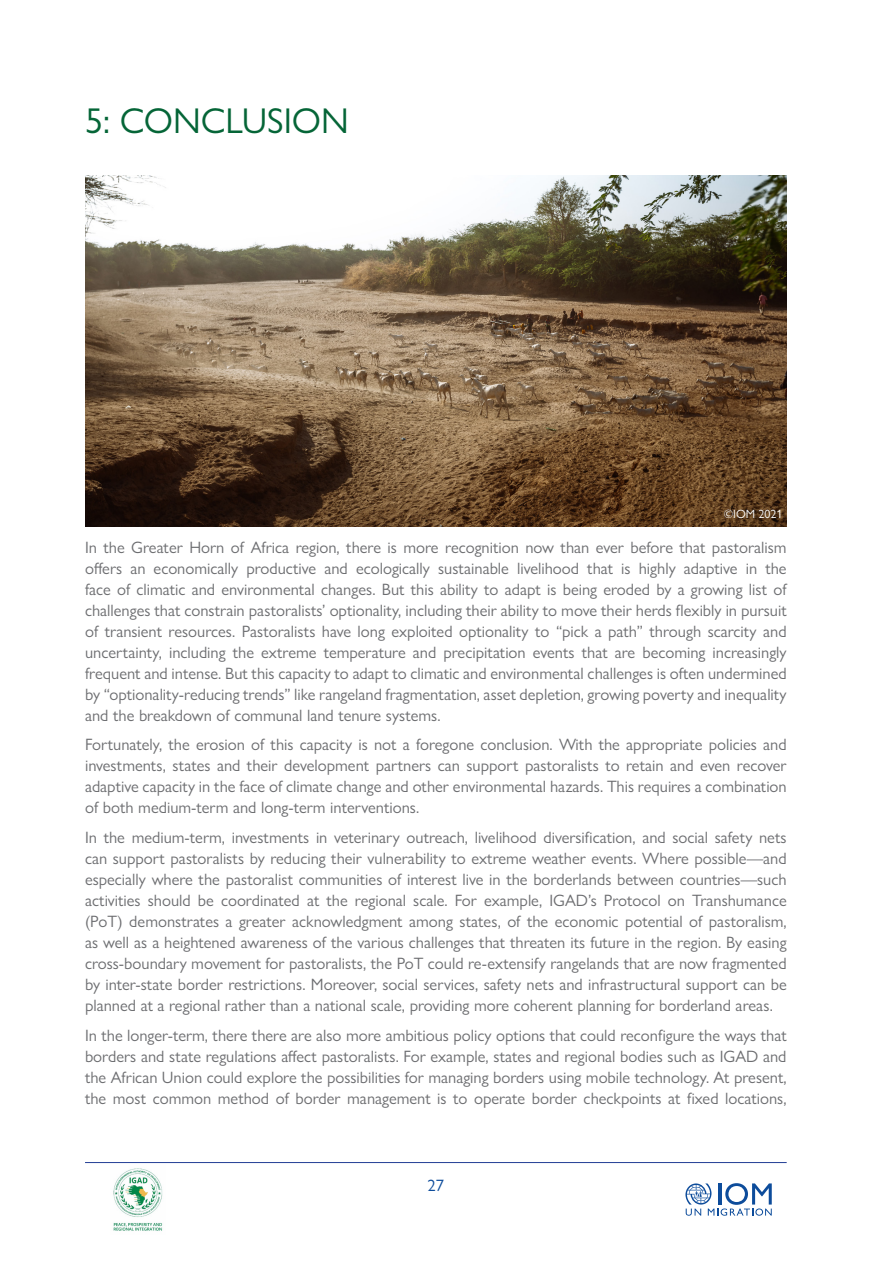
<style>
.page{position:relative;width:893px;height:1263px;background:#fff}
.page>*{position:absolute;margin:0;border:0;box-sizing:border-box;transform-origin:0 0}
.Second_Heading{font:36px "Gill Sans Nova";color:#056537}
.Body_Text{font:16.5px/21px "Gill Sans Nova";color:#6c6d70;text-align:justify}
.t1{font:16.5px "Gill Sans Nova";color:#0d4c9b}
.t2{font:12px "Gill Sans Nova";color:#fff}
</style>
<div class="page">
<hr style="left:85px;top:1162px;width:702px;height:1px;background:#223e95">
<img style="left:113px;top:1168px;width:50px;height:63px">
<svg style="left:685px;top:1183px;width:87px;height:33px"></svg>
<img style="left:85px;top:175px;width:702px;height:351px">
<p class="Second_Heading" style="left:85px;top:98px;width:265px">5: CONCLUSION</p>
<p class="t2" style="left:724px;top:507px;width:60px">©IOM 2021</p>
<p class="Body_Text" style="left:85px;top:537px;width:703px">In the Greater Horn of Africa region, there is more recognition now than ever before that pastoralism offers an economically productive and ecologically sustainable livelihood that is highly adaptive in the face of climatic and environmental changes. But this ability to adapt is being eroded by a growing list of challenges that constrain pastoralists’ optionality, including their ability to move their herds flexibly in pursuit of transient resources. Pastoralists have long exploited optionality to “pick a path” through scarcity and uncertainty, including the extreme temperature and precipitation events that are becoming increasingly frequent and intense. But this capacity to adapt to climatic and environmental challenges is often undermined by “optionality-reducing trends” like rangeland fragmentation, asset depletion, growing poverty and inequality and the breakdown of communal land tenure systems.</p>
<p class="Body_Text" style="left:85px;top:734px;width:703px">Fortunately, the erosion of this capacity is not a foregone conclusion. With the appropriate policies and investments, states and their development partners can support pastoralists to retain and even recover adaptive capacity in the face of climate change and other environmental hazards. This requires a combination of both medium-term and long-term interventions.</p>
<p class="Body_Text" style="left:85px;top:827px;width:703px">In the medium-term, investments in veterinary outreach, livelihood diversification, and social safety nets can support pastoralists by reducing their vulnerability to extreme weather events. Where possible—and especially where the pastoralist communities of interest live in the borderlands between countries—such activities should be coordinated at the regional scale. For example, IGAD’s Protocol on Transhumance (PoT) demonstrates a greater acknowledgment among states, of the economic potential of pastoralism, as well as a heightened awareness of the various challenges that threaten its future in the region. By easing cross-boundary movement for pastoralists, the PoT could re-extensify rangelands that are now fragmented by inter-state border restrictions. Moreover, social services, safety nets and infrastructural support can be planned at a regional rather than a national scale, providing more coherent planning for borderland areas.</p>
<p class="Body_Text" style="left:85px;top:1024px;width:703px">In the longer-term, there there are also more ambitious policy options that could reconfigure the ways that borders and state regulations affect pastoralists. For example, states and regional bodies such as IGAD and the African Union could explore the possibilities for managing borders using mobile technology. At present, the most common method of border management is to operate border checkpoints at fixed locations,</p>
<p class="t1" style="left:427px;top:1175px;width:18px">27</p>
</div>
